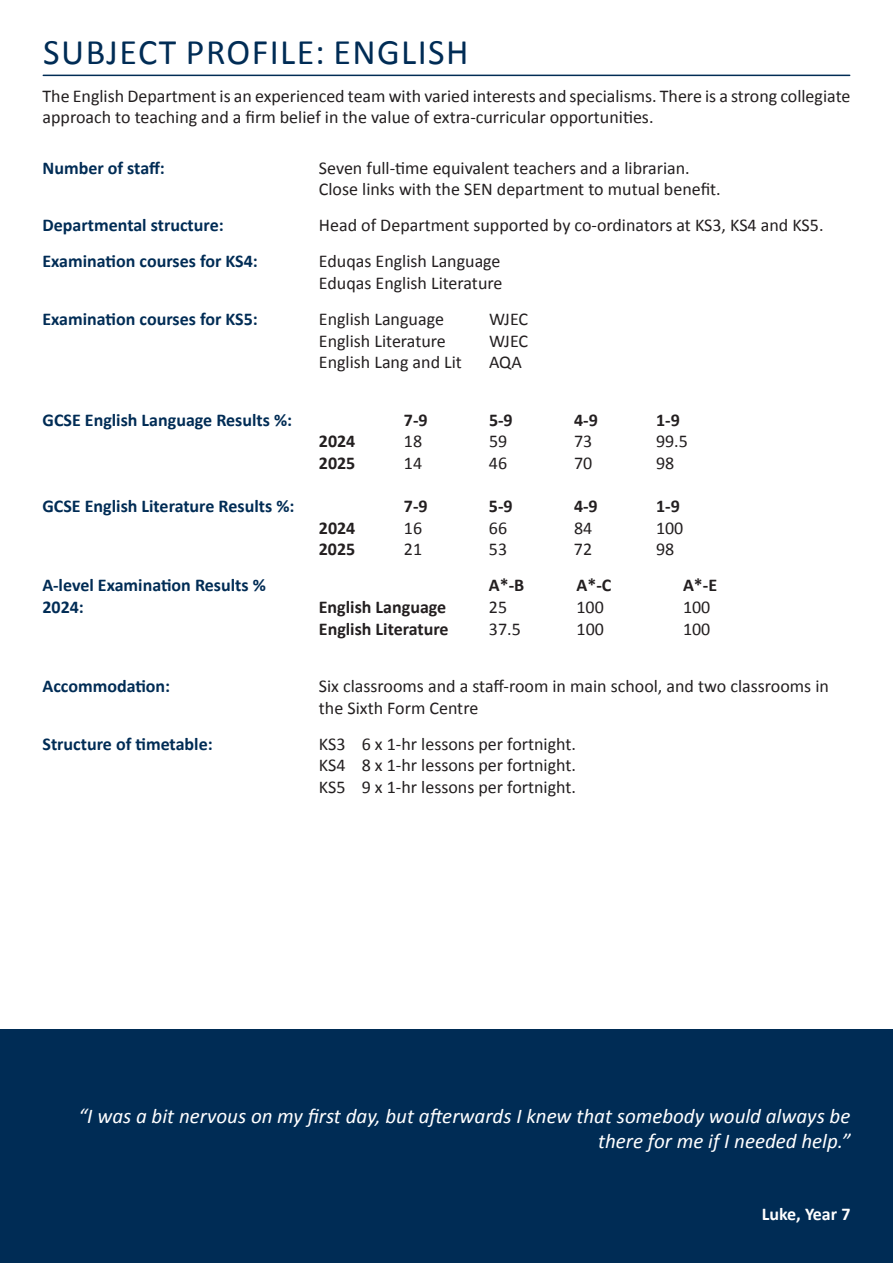
<style>
.page{position:relative;width:893px;height:1263px;background:#fff}
.page>*{position:absolute;margin:0;border:0;box-sizing:border-box;transform-origin:0 0}
.t1{font:36px "Calibri";letter-spacing:.04em;color:#002c55}
.t2{font:italic 21px/25.2px "Calibri";color:#fff;text-align:right}
.t3{font:18px/21.6px "Calibri";color:#231f20}
.t4{font:700 18px "Calibri";color:#002c55}
.t5{font:700 18px "Calibri";color:#231f20}
.t6{font:700 18px "Calibri";color:#fff}
</style>
<div class="page">
<hr style="left:43px;top:75px;width:807px;height:1px;background:#002c55">
<div style="left:0;top:1029px;width:893px;height:234px;background:#002c55"></div>
<h1 class="t1" style="left:43px;top:27px;width:427px">SUBJECT PROFILE: ENGLISH</h1>
<p class="t3" style="left:43px;top:84px;width:809px">The English Department is an experienced team with varied interests and specialisms. There is a strong collegiate approach to teaching and a firm belief in the value of extra-curricular opportunities.</p>
<p class="t4" style="left:43px;top:155px;width:124px">Number of staff:</p>
<p class="t3" style="left:319px;top:156px;width:403px">Seven full-time equivalent teachers and a librarian.<br>Close links with the SEN department to mutual benefit.</p>
<p class="t4" style="left:43px;top:213px;width:183px">Departmental structure:</p>
<p class="t3" style="left:319px;top:214px;width:506px">Head of Department supported by co-ordinators at KS3, KS4 and KS5.</p>
<p class="t4" style="left:43px;top:249px;width:217px">Examination courses for KS4:</p>
<p class="t3" style="left:319px;top:250px;width:185px">Eduqas English Language<br>Eduqas English Literature</p>
<p class="t4" style="left:43px;top:306px;width:217px">Examination courses for KS5:</p>
<p class="t3" style="left:319px;top:308px;width:127px">English Language</p>
<p class="t3" style="left:489px;top:308px;width:41px">WJEC</p>
<p class="t3" style="left:319px;top:329px;width:128px">English Literature</p>
<p class="t3" style="left:489px;top:329px;width:41px">WJEC</p>
<p class="t3" style="left:319px;top:351px;width:145px">English Lang and Lit</p>
<p class="t3" style="left:489px;top:351px;width:34px">AQA</p>
<p class="t4" style="left:43px;top:407px;width:251px">GCSE English Language Results %:</p>
<p class="t5" style="left:404px;top:407px;width:25px">7-9</p>
<p class="t5" style="left:489px;top:407px;width:25px">5-9</p>
<p class="t5" style="left:574px;top:407px;width:25px">4-9</p>
<p class="t5" style="left:656px;top:407px;width:25px">1-9</p>
<p class="t5" style="left:319px;top:429px;width:38px">2024</p>
<p class="t3" style="left:404px;top:430px;width:20px">18</p>
<p class="t3" style="left:489px;top:430px;width:20px">59</p>
<p class="t3" style="left:574px;top:430px;width:20px">73</p>
<p class="t3" style="left:656px;top:430px;width:33px">99.5</p>
<p class="t5" style="left:319px;top:450px;width:38px">2025</p>
<p class="t3" style="left:404px;top:452px;width:20px">14</p>
<p class="t3" style="left:489px;top:452px;width:20px">46</p>
<p class="t3" style="left:574px;top:452px;width:20px">70</p>
<p class="t3" style="left:656px;top:452px;width:20px">98</p>
<p class="t4" style="left:42px;top:493px;width:253px">GCSE English Literature Results %:</p>
<p class="t5" style="left:404px;top:493px;width:25px">7-9</p>
<p class="t5" style="left:489px;top:493px;width:25px">5-9</p>
<p class="t5" style="left:574px;top:493px;width:25px">4-9</p>
<p class="t5" style="left:656px;top:493px;width:25px">1-9</p>
<p class="t5" style="left:319px;top:515px;width:38px">2024</p>
<p class="t3" style="left:404px;top:516px;width:20px">16</p>
<p class="t3" style="left:489px;top:516px;width:20px">66</p>
<p class="t3" style="left:574px;top:516px;width:20px">84</p>
<p class="t3" style="left:656px;top:516px;width:29px">100</p>
<p class="t5" style="left:319px;top:537px;width:38px">2025</p>
<p class="t3" style="left:404px;top:538px;width:20px">21</p>
<p class="t3" style="left:489px;top:538px;width:20px">53</p>
<p class="t3" style="left:574px;top:538px;width:20px">72</p>
<p class="t3" style="left:656px;top:538px;width:20px">98</p>
<p class="t4" style="left:42px;top:573px;width:225px">A-level Examination Results %</p>
<p class="t5" style="left:489px;top:573px;width:37px">A*-B</p>
<p class="t5" style="left:576px;top:573px;width:36px">A*-C</p>
<p class="t5" style="left:683px;top:573px;width:36px">A*-E</p>
<p class="t4" style="left:42px;top:594px;width:43px">2024:</p>
<p class="t5" style="left:319px;top:594px;width:129px">English Language</p>
<p class="t3" style="left:489px;top:596px;width:20px">25</p>
<p class="t3" style="left:576px;top:596px;width:29px">100</p>
<p class="t3" style="left:683px;top:596px;width:29px">100</p>
<p class="t5" style="left:319px;top:616px;width:131px">English Literature</p>
<p class="t3" style="left:489px;top:617px;width:33px">37.5</p>
<p class="t3" style="left:576px;top:617px;width:29px">100</p>
<p class="t3" style="left:683px;top:617px;width:29px">100</p>
<p class="t4" style="left:43px;top:673px;width:129px">Accommodation:</p>
<p class="t3" style="left:319px;top:675px;width:512px">Six classrooms and a staff-room in main school, and two classrooms in the Sixth Form Centre</p>
<p class="t4" style="left:43px;top:731px;width:172px">Structure of timetable:</p>
<p class="t3" style="left:319px;top:732px;width:259px;text-align:justify">KS3 6 x 1-hr lessons per fortnight.<br>KS4 8 x 1-hr lessons per fortnight.<br>KS5 9 x 1-hr lessons per fortnight.</p>
<p class="t2" style="left:79px;top:1103px;width:773px">“I was a bit nervous on my first day, but afterwards I knew that somebody would always be there for me if I needed help.”</p>
<p class="t6" style="left:762px;top:1202px;width:90px">Luke, Year 7</p>
</div>
